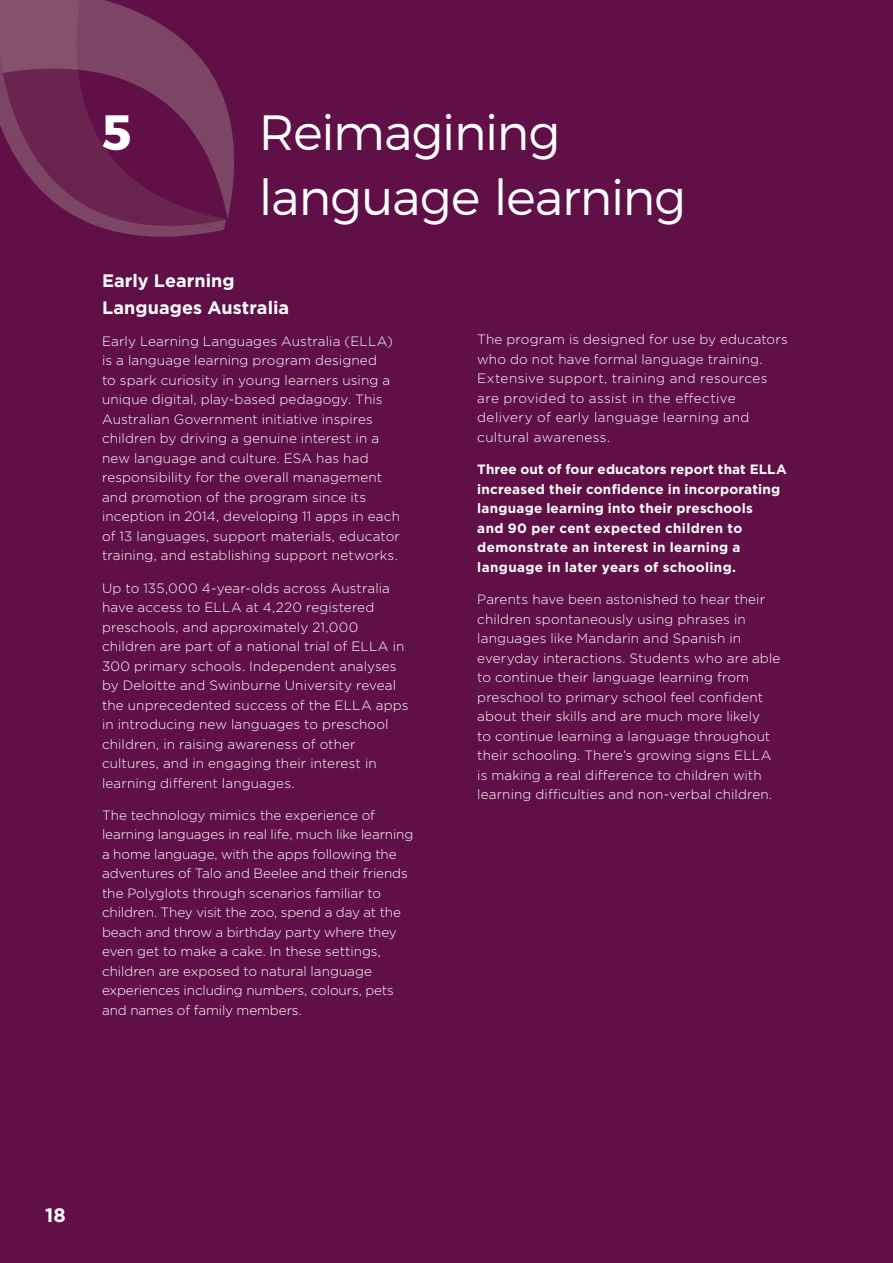
<style>
.page{position:relative;width:893px;height:1263px;background:#601047}
.page>*{position:absolute;margin:0;border:0;box-sizing:border-box;transform-origin:0 0}
.t1{font:300 49.5px/64.9px "Montserrat";letter-spacing:-.02em;color:#fff}
.t2{font:700 49.5px "Montserrat";color:#fff}
.body{font:700 19.5px "Gotham";color:#fff}
.call_out{font:700 18px/27px "Gotham";letter-spacing:.005em;color:#fff}
.body-2{font:300 13.5px/19.5px "Gotham";letter-spacing:.005em;color:#fff}
.body_bold{font:700 13.5px/19.5px "Gotham";letter-spacing:.02em;color:#fff}
</style>
<div class="page">
<svg style="left:0;top:0;width:261px;height:264px;background:#6b2552"></svg>
<p class="t2" style="left:102px;top:102px;width:31px">5</p>
<p class="t1" style="left:259px;top:100px;width:429px">Reimagining language learning</p>
<p class="call_out" style="left:102px;top:267px;width:189px">Early Learning<br>Languages Australia</p>
<p class="body-2" style="left:102px;top:331px;width:299px">Early Learning Languages Australia (ELLA) is a language learning program designed<br>to spark curiosity in young learners using a unique digital, play-based pedagogy. This Australian Government initiative inspires children by driving a genuine interest in a new language and culture. ESA has had responsibility for the overall management and promotion of the program since its inception in 2014, developing 11 apps in each of 13 languages, support materials, educator training, and establishing support networks.</p>
<p class="body-2" style="left:102px;top:578px;width:308px">Up to 135,000 4-year-olds across Australia have access to ELLA at 4,220 registered preschools, and approximately 21,000 children are part of a national trial of ELLA in 300 primary schools. Independent analyses by Deloitte and Swinburne University reveal the unprecedented success of the ELLA apps in introducing new languages to preschool children, in raising awareness of other cultures, and in engaging their interest in learning different languages.</p>
<p class="body-2" style="left:102px;top:805px;width:313px">The technology mimics the experience of learning languages in real life, much like learning a home language, with the apps following the adventures of Talo and Beelee and their friends the Polyglots through scenarios familiar to children. They visit the zoo, spend a day at the beach and throw a birthday party where they even get to make a cake. In these settings, children are exposed to natural language experiences including numbers, colours, pets and names of family members.</p>
<p class="body-2" style="left:477px;top:330px;width:312px">The program is designed for use by educators who do not have formal language training.<br>Extensive support, training and resources are provided to assist in the effective delivery of early language learning and cultural awareness.</p>
<p class="body_bold" style="left:477px;top:460px;width:311px">Three out of four educators report that ELLA increased their confidence in incorporating language learning into their preschools<br>and 90 per cent expected children to demonstrate an interest in learning a language in later years of schooling.</p>
<p class="body-2" style="left:477px;top:589px;width:305px">Parents have been astonished to hear their children spontaneously using phrases in languages like Mandarin and Spanish in everyday interactions. Students who are able to continue their language learning from preschool to primary school feel confident about their skills and are much more likely<br>to continue learning a language throughout their schooling. There’s growing signs ELLA is making a real difference to children with learning difficulties and non-verbal children.</p>
<p class="body" style="left:45px;top:1202px;width:22px">18</p>
</div>
